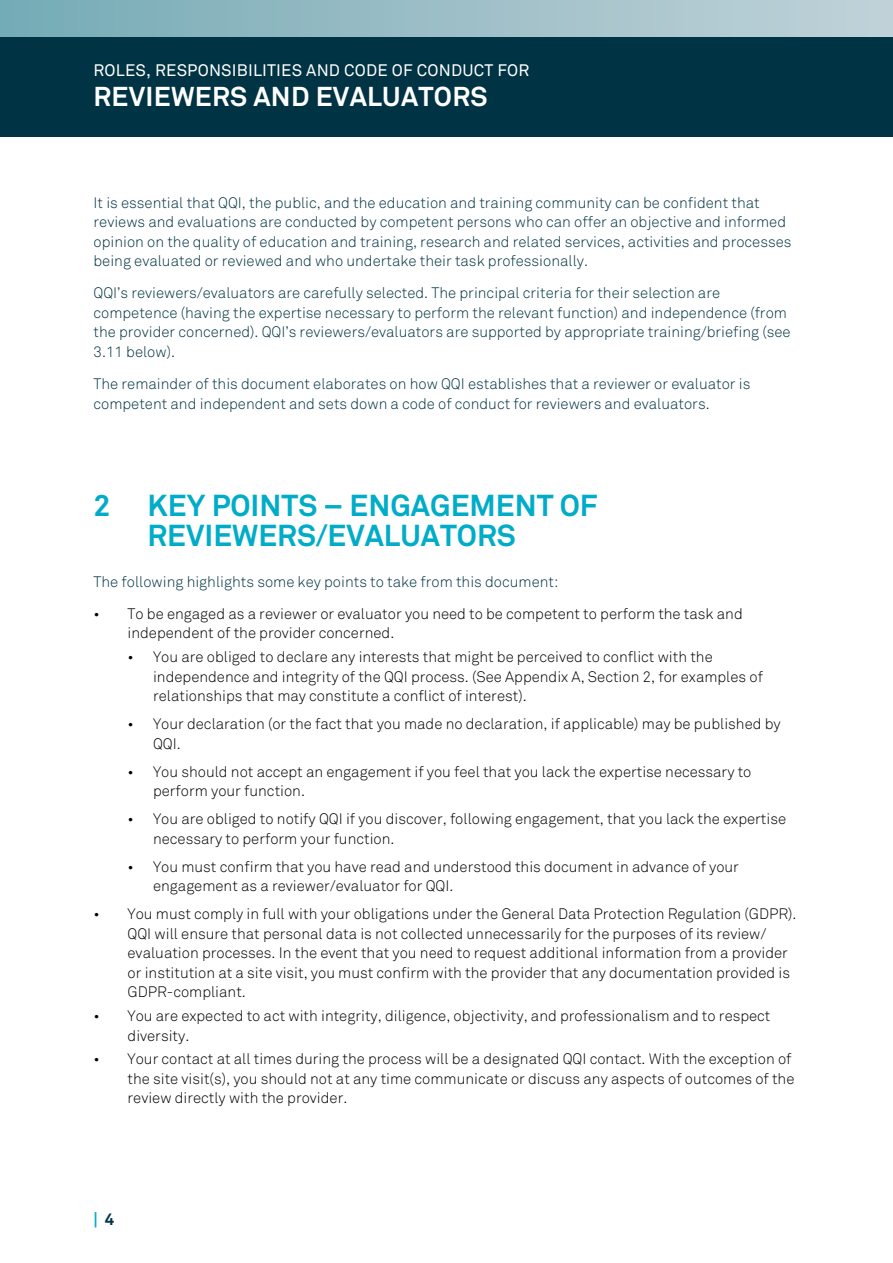
<style>
.page{position:relative;width:893px;height:1263px;background:#fff}
.page>*{position:absolute;margin:0;border:0;box-sizing:border-box;transform-origin:0 0}
.t1{font:700 30px/30px "Akkurat";color:#00acc7}
.t2{font:700 27px "Akkurat";letter-spacing:.01em;color:#fff}
.t3{font:16.5px "Akkurat";letter-spacing:.01em;color:#fff}
.t4{font:700 16.5px "Akkurat";color:#00acc7}
.t5{font:300 15px/19.5px "Akkurat";color:#000}
.t6{font:300 15px/19.5px "Akkurat";color:#003343}
.s1{color:#003343}
</style>
<div class="page">
<div style="left:0;top:0;width:893px;height:55px;background:linear-gradient(to right,#76abb6,#c2d2d9)"></div>
<div style="left:0;top:37px;width:893px;height:99px;background:#003343"></div>
<p class="t3" style="left:94px;top:60px;width:437px">ROLES, RESPONSIBILITIES AND CODE OF CONDUCT FOR</p>
<h2 class="t2" style="left:94px;top:79px;width:395px">REVIEWERS AND EVALUATORS</h2>
<p class="t6" style="left:94px;top:193px;width:699px">It is essential that QQI, the public, and the education and training community can be confident that reviews and evaluations are conducted by competent persons who can offer an objective and informed opinion on the quality of education and training, research and related services, activities and processes being evaluated or reviewed and who undertake their task professionally.</p>
<p class="t6" style="left:94px;top:284px;width:699px">QQI’s reviewers/evaluators are carefully selected. The principal criteria for their selection are competence (having the expertise necessary to perform the relevant function) and independence (from the provider concerned). QQI’s reviewers/evaluators are supported by appropriate training/briefing (see 3.11 below).</p>
<p class="t6" style="left:94px;top:374px;width:658px">The remainder of this document elaborates on how QQI establishes that a reviewer or evaluator is competent and independent and sets down a code of conduct for reviewers and evaluators.</p>
<h1 class="t1" style="left:148px;top:491px;width:451px;text-indent:-54px">2 KEY POINTS – ENGAGEMENT OF<br>REVIEWERS/EVALUATORS</h1>
<p class="t6" style="left:94px;top:572px;width:466px">The following highlights some key points to take from this document:</p>
<p class="t5" style="left:128px;top:604px;width:617px;text-indent:-34px">• To be engaged as a reviewer or evaluator you need to be competent to perform the task and independent of the provider concerned.</p>
<p class="t5" style="left:153px;top:647px;width:611px;text-indent:-26px">• You are obliged to declare any interests that might be perceived to conflict with the independence and integrity of the QQI process. (See Appendix A, Section 2, for examples of relationships that may constitute a conflict of interest).</p>
<p class="t5" style="left:153px;top:714px;width:629px;text-indent:-26px">• Your declaration (or the fact that you made no declaration, if applicable) may be published by<br>QQI.</p>
<p class="t5" style="left:153px;top:762px;width:600px;text-indent:-26px">• You should not accept an engagement if you feel that you lack the expertise necessary to perform your function.</p>
<p class="t5" style="left:153px;top:809px;width:634px;text-indent:-26px">• You are obliged to notify QQI if you discover, following engagement, that you lack the expertise necessary to perform your function.</p>
<p class="t5" style="left:153px;top:857px;width:587px;text-indent:-26px">• You must confirm that you have read and understood this document in advance of your engagement as a reviewer/evaluator for QQI.</p>
<p class="t5" style="left:128px;top:904px;width:670px;text-indent:-34px">• You must comply in full with your obligations under the General Data Protection Regulation (GDPR).<br>QQI will ensure that personal data is not collected unnecessarily for the purposes of its review/ evaluation processes. In the event that you need to request additional information from a provider or institution at a site visit, you must confirm with the provider that any documentation provided is GDPR-compliant.</p>
<p class="t5" style="left:128px;top:1006px;width:644px;text-indent:-34px">• You are expected to act with integrity, diligence, objectivity, and professionalism and to respect diversity.</p>
<p class="t5" style="left:128px;top:1049px;width:668px;text-indent:-34px">• Your contact at all times during the process will be a designated QQI contact. With the exception of the site visit(s), you should not at any time communicate or discuss any aspects of outcomes of the review directly with the provider.</p>
<p class="t4" style="left:94px;top:1209px;width:22px">| <span class="s1">4</span></p>
</div>
